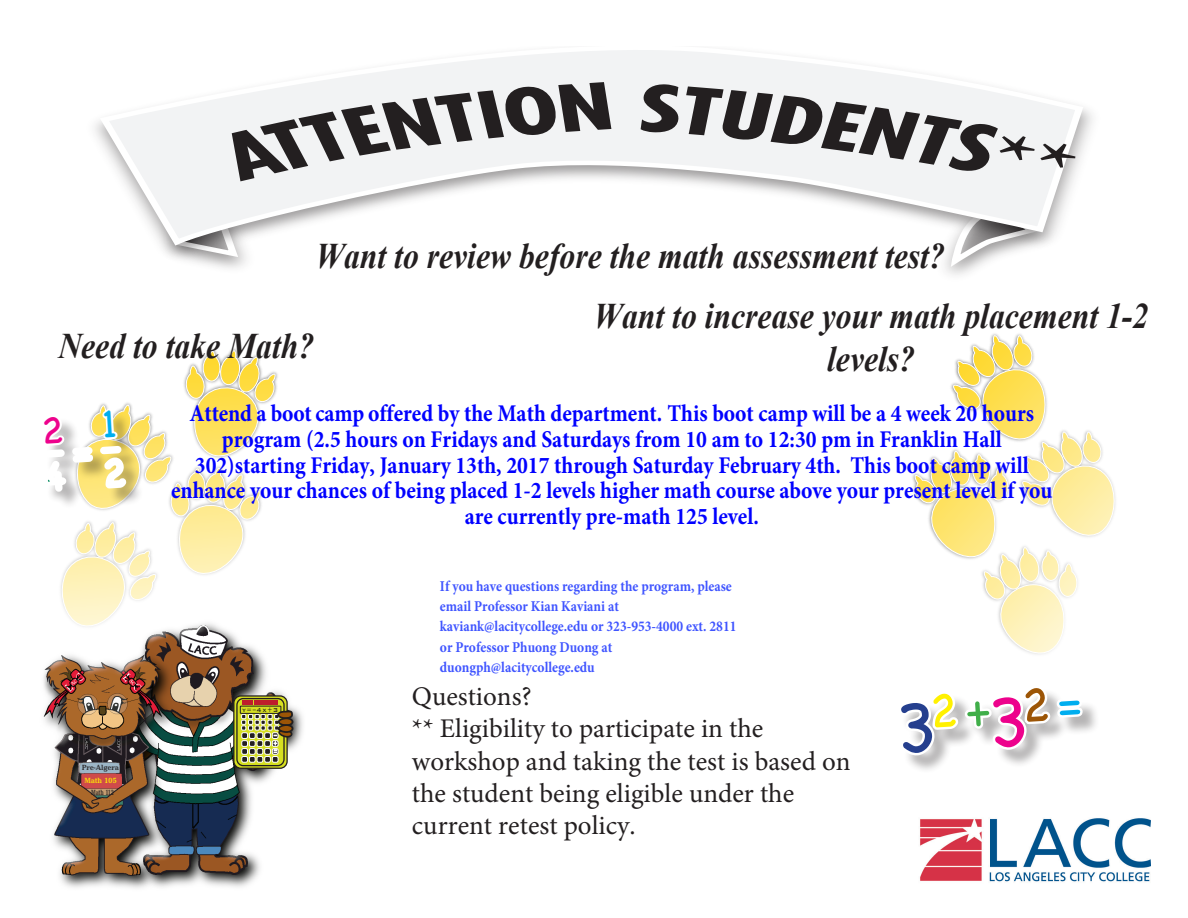
<style>
.page{position:relative;width:1188px;height:918px;background:#fff}
.page>*{position:absolute;margin:0;border:0;box-sizing:border-box;transform-origin:0 0}
.t1{font:italic 700 65.25px "Minion Pro";color:#231f20;scale:1.49 1}
.t2{font:italic 700 36px/60px "Times New Roman";color:#231f20;scale:.88 1}
.t3{font:27px/32.2px "Minion Pro";color:#231f20}
.t4{font:700 24px/25.7px "Minion Pro";color:#00f;text-align:center;scale:.9 1}
.t5{font:700 15px/20.4px "Minion Pro";color:#4055ff;scale:.9 1}
.t6{font:700 7.65px/12.8px "Cheltenham Std Hdtooled";color:#231f20;text-align:center}
.t7{font:700 7.65px "Cheltenham Std Hdtooled";color:#231f20;scale:.72 1}
.t8{font:500 7.65px "Bank Gothic";color:#231f20;scale:.86 1}
.s1{font-family:"Tempo Std";font-weight:800;font-stretch:condensed;font-size:65.1px}
.s2{font-family:"Tempo Std";font-weight:800;font-stretch:condensed}
.s3{color:#fff101}
</style>
<div class="page">
<svg style="left:914px;top:335px;width:202px;height:319px"></svg>
<div style="left:901px;top:688px;width:200px;height:86px;background:#231f20;opacity:.33"></div>
<img style="left:193px;top:631px;width:110px;height:256px">
<img style="left:43px;top:631px;width:150px;height:257px">
<svg style="left:234px;top:696px;width:53px;height:72px"></svg>
<div style="left:233px;top:695px;width:55px;height:74px;border:1px solid #231f20;border-radius:7px"></div>
<div style="left:237px;top:699px;width:47px;height:67px;background:#d6df21;border-radius:6px"></div>
<div style="left:236px;top:698px;width:49px;height:68px;border:1px solid #231f20;border-radius:6px"></div>
<div style="left:241px;top:756px;width:7px;height:7px;border:1px solid #fff;border-radius:2px"></div>
<div style="left:249px;top:756px;width:6px;height:7px;border:1px solid #fff;border-radius:2px"></div>
<div style="left:257px;top:756px;width:6px;height:7px;border:1px solid #fff;border-radius:2px"></div>
<div style="left:264px;top:756px;width:7px;height:7px;border:1px solid #fff;border-radius:2px"></div>
<div style="left:272px;top:756px;width:6px;height:7px;border:1px solid #fff;border-radius:2px"></div>
<svg style="left:239px;top:700px;width:55px;height:62px"></svg>
<img style="left:95px;top:110px;width:998px;height:158px">
<svg style="left:97px;top:50px;width:990px;height:199px"></svg>
<img style="left:920px;top:818px;width:231px;height:64px">
<svg style="left:901px;top:688px;width:186px;height:175px"></svg>
<svg style="left:215px;top:82px;width:396px;height:99px"></svg>
<div style="left:639px;top:83px;width:281px;height:77px;background:#f2f3f4"></div>
<svg style="left:50px;top:349px;width:227px;height:282px"></svg>
<p class="t1" style="left:919px;top:93px;width:109px;rotate:10deg"><span class="s1">T</span><span class="s2">S</span>**</p>
<p class="t2" style="left:594px;top:225px;width:632px;text-indent:-278px">Want to review before the math assessment test?<br>Want to increase your math placement 1-2</p>
<p class="t2" style="left:827px;top:328px;width:101px">levels?</p>
<p class="t2" style="left:58px;top:315px;width:292px">Need to take Math?</p>
<p class="t4" style="left:171px;top:400px;width:981px">Attend a boot camp offered by the Math department. This boot camp will be a 4 week 20 hours program (2.5 hours on Fridays and Saturdays from 10 am to 12:30 pm in Franklin Hall 302)starting Friday, January 13th, 2017 through Saturday February 4th. This boot camp will enhance your chances of being placed 1-2 levels higher math course above your present level if you are currently pre-math 125 level.</p>
<p class="t6" style="left:82px;top:761px;width:38px">Pre-Algera<br><span class="s3">Math 105</span></p>
<p class="t7" style="left:91px;top:787px;width:33px">Math 112</p>
<p class="t8" style="left:242px;top:704px;width:44px">y=–4x+3</p>
<p class="t5" style="left:440px;top:576px;width:331px">If you have questions regarding the program, please email Professor Kian Kaviani at kaviank@lacitycollege.edu or 323-953-4000 ext. 2811 or Professor Phuong Duong at duongph@lacitycollege.edu</p>
<p class="t3" style="left:412px;top:681px;width:440px">Questions?<br>** Eligibility to participate in the workshop and taking the test is based on the student being eligible under the current retest policy.</p>
</div>
